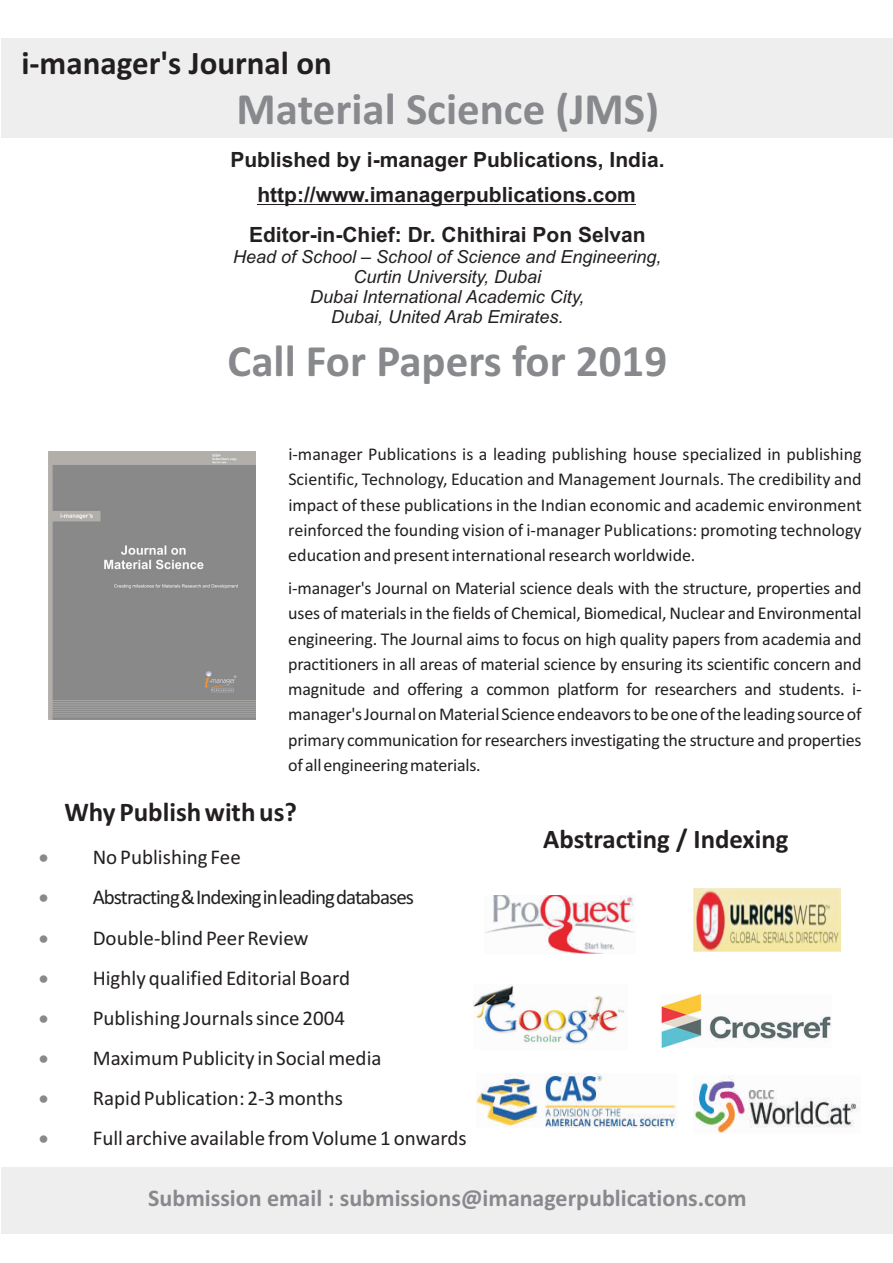
<style>
.page{position:relative;width:893px;height:1263px;background:#fff}
.page>*{position:absolute;margin:0;border:0;box-sizing:border-box;transform-origin:0 0}
.t1{font:700 45px "Calibri";color:#87898c}
.t2{font:700 33px "Calibri";color:#231f20}
.t3{font:700 27px "Calibri";color:#231f20}
.t4{font:700 26.85px "Calibri";color:#231f20}
.t5{font:700 24px "Calibri";color:#87898c}
.t6{font:21px/40.2px "Calibri";color:#231f20}
.t7{font:700 21px/34.8px "Arial";color:#231f20;text-align:center}
.t8{font:21px/40.2px "Symbol";color:#87898c;text-align:justify}
.t9{font:18px/25.2px "Calibri";letter-spacing:-.01em;color:#231f20;text-align:justify}
.t10{font:italic 18px/20.1px "Arial";color:#231f20;text-align:center}
</style>
<div class="page">
<div style="left:1px;top:38px;width:891px;height:99px;background:#eeeeef"></div>
<hr style="left:257px;top:204px;width:379px;height:1px;background:#231f20">
<img style="left:48px;top:451px;width:207px;height:268px">
<img style="left:474px;top:984px;width:151px;height:62px">
<img style="left:661px;top:994px;width:171px;height:53px">
<img style="left:485px;top:895px;width:150px;height:58px">
<img style="left:694px;top:888px;width:147px;height:64px">
<img style="left:477px;top:1074px;width:199px;height:54px">
<img style="left:694px;top:1076px;width:166px;height:57px">
<div style="left:1px;top:1167px;width:891px;height:67px;background:#eeeeef"></div>
<h2 class="t2" style="left:21px;top:50px;width:312px">i-manager's Journal on</h2>
<h1 class="t1" style="left:237px;top:90px;width:424px">Material Science (JMS)</h1>
<p class="t7" style="left:230px;top:144px;width:436px">Published by i-manager Publications, India. http://www.imanagerpublications.com</p>
<p class="t7" style="left:249px;top:219px;width:398px">Editor-in-Chief: Dr. Chithirai Pon Selvan</p>
<p class="t10" style="left:233px;top:248px;width:430px">Head of School – School of Science and Engineering, Curtin University, Dubai<br>Dubai International Academic City,<br>Dubai, United Arab Emirates.</p>
<h1 class="t1" style="left:228px;top:342px;width:441px">Call For Papers for 2019</h1>
<p class="t9" style="left:288px;top:443px;width:575px">i-manager Publications is a leading publishing house specialized in publishing Scientific, Technology, Education and Management Journals. The credibility and impact of these publications in the Indian economic and academic environment reinforced the founding vision of i-manager Publications: promoting technology education and present international research worldwide.</p>
<p class="t9" style="left:288px;top:577px;width:575px">i-manager's Journal on Material science deals with the structure, properties and uses of materials in the fields of Chemical, Biomedical, Nuclear and Environmental engineering. The Journal aims to focus on high quality papers from academia and practitioners in all areas of material science by ensuring its scientific concern and magnitude and offering a common platform for researchers and students. i&shy;manager'sJournalonMaterialScienceendeavorstobeoneoftheleadingsourceof primary communication for researchers investigating the structure and properties ofallengineeringmaterials.</p>
<h3 class="t3" style="left:64px;top:801px;width:234px">Why Publish with us?</h3>
<p class="t8" style="left:39px;top:839px;width:59px">• • • • • • • •</p>
<p class="t6" style="left:93px;top:839px;width:376px">No Publishing Fee Abstracting&amp;Indexinginleadingdatabases Double-blind Peer Review<br>Highly qualified Editorial Board<br>Publishing Journals since 2004<br>Maximum Publicity in Social media<br>Rapid Publication: 2-3 months<br>Full archive available from Volume 1 onwards</p>
<h3 class="t4" style="left:543px;top:827px;width:247px">Abstracting / Indexing</h3>
<h3 class="t5" style="left:148px;top:1188px;width:600px">Submission email : submissions@imanagerpublications.com</h3>
</div>
